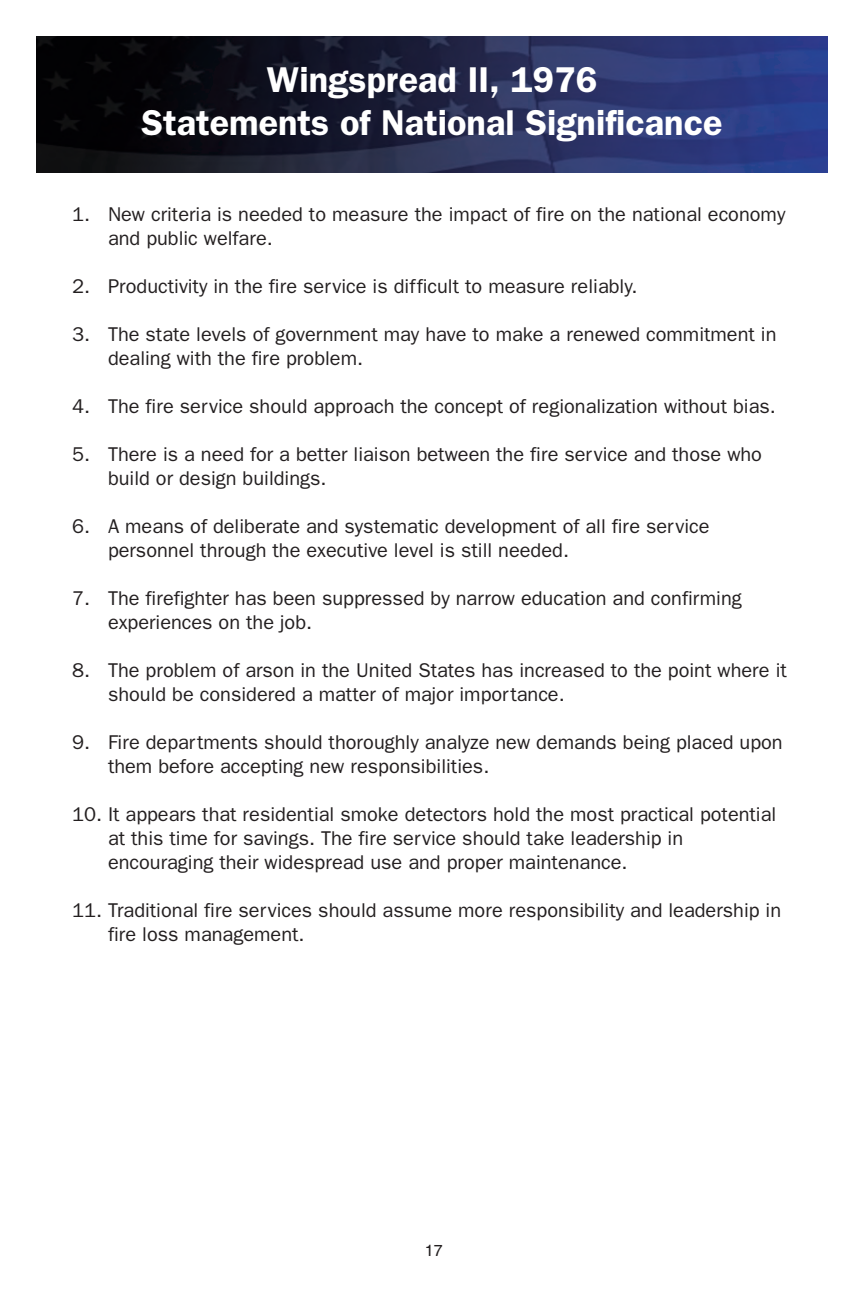
<style>
.page{position:relative;width:864px;height:1296px;background:#fff}
.page>*{position:absolute;margin:0;border:0;box-sizing:border-box;transform-origin:0 0}
.t1{font:600 36px/43.2px "Franklin Gothic";color:#fff;text-align:center}
.t2{font:20px/24px "Franklin Gothic";color:#231f20}
.t3{font:16px "Helvetica";color:#231f20}
</style>
<div class="page">
<img style="left:37px;top:36px;width:791px;height:137px">
<h1 class="t1" style="left:142px;top:58px;width:583px">Wingspread II, 1976<br>Statements of National Significance</h1>
<p class="t2" style="left:108px;top:202px;width:679px;text-indent:-36px">1. New criteria is needed to measure the impact of fire on the national economy and public welfare.</p>
<p class="t2" style="left:72px;top:274px;width:567px">2. Productivity in the fire service is difficult to measure reliably.</p>
<p class="t2" style="left:108px;top:322px;width:670px;text-indent:-36px">3. The state levels of government may have to make a renewed commitment in dealing with the fire problem.</p>
<p class="t2" style="left:72px;top:394px;width:705px">4. The fire service should approach the concept of regionalization without bias.</p>
<p class="t2" style="left:108px;top:442px;width:656px;text-indent:-36px">5. There is a need for a better liaison between the fire service and those who build or design buildings.</p>
<p class="t2" style="left:108px;top:514px;width:603px;text-indent:-36px">6. A means of deliberate and systematic development of all fire service personnel through the executive level is still needed.</p>
<p class="t2" style="left:108px;top:586px;width:635px;text-indent:-36px">7. The firefighter has been suppressed by narrow education and confirming experiences on the job.</p>
<p class="t2" style="left:108px;top:658px;width:680px;text-indent:-36px">8. The problem of arson in the United States has increased to the point where it should be considered a matter of major importance.</p>
<p class="t2" style="left:108px;top:730px;width:676px;text-indent:-36px">9. Fire departments should thoroughly analyze new demands being placed upon them before accepting new responsibilities.</p>
<p class="t2" style="left:108px;top:802px;width:670px;text-indent:-36px">10. It appears that residential smoke detectors hold the most practical potential at this time for savings. The fire service should take leadership in encouraging their widespread use and proper maintenance.</p>
<p class="t2" style="left:108px;top:898px;width:675px;text-indent:-36px">11. Traditional fire services should assume more responsibility and leadership in fire loss management.</p>
<p class="t3" style="left:425px;top:1245px;width:19px">17</p>
</div>
